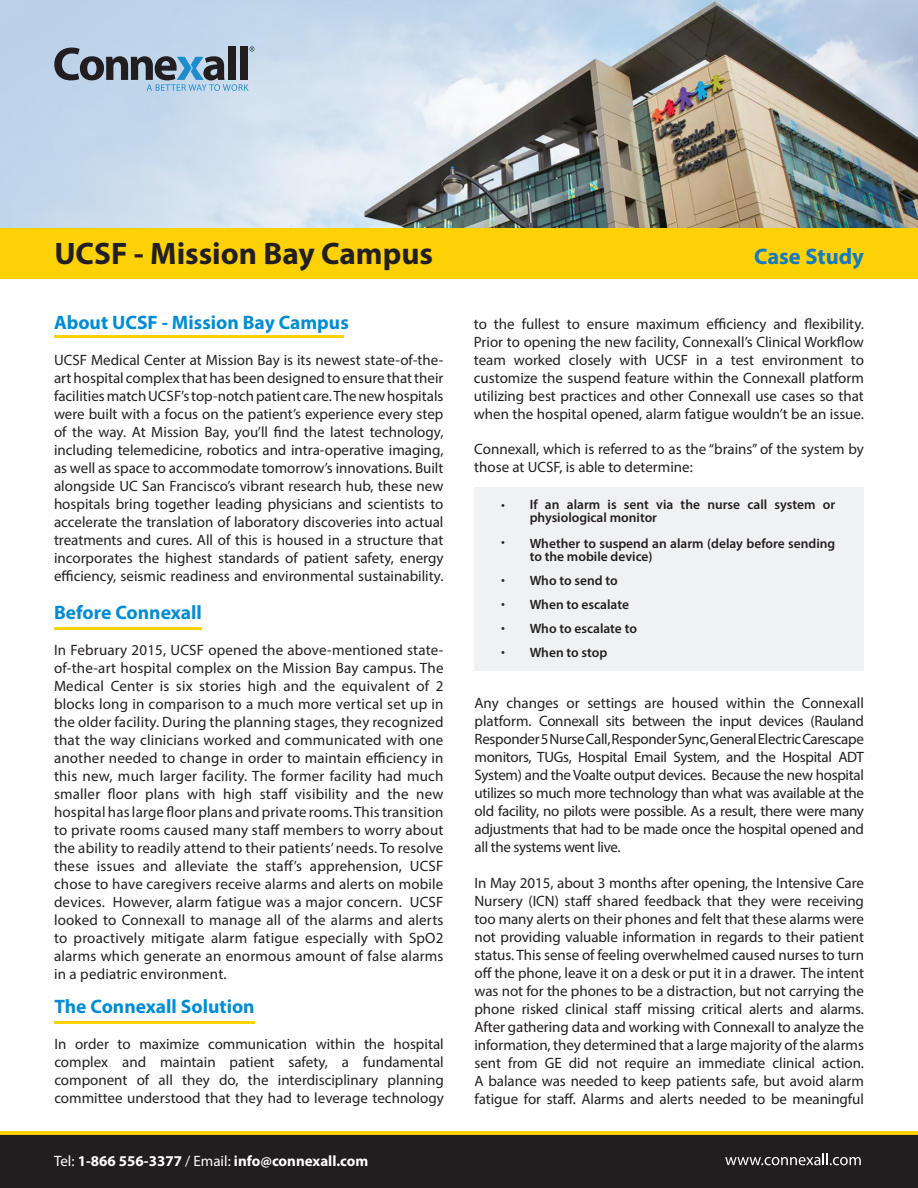
<style>
.page{position:relative;width:918px;height:1188px;background:#fff}
.page>*{position:absolute;margin:0;border:0;box-sizing:border-box;transform-origin:0 0}
.t1{font:700 31.2px "Myriad Pro";color:#231f20}
.t2{font:700 22.5px "Myriad Pro";color:#1779bf}
.t3{font:700 19.5px "Myriad Pro";color:#008cd2}
.t4{font:15px/18px "Myriad Pro";color:#231f20;text-align:justify}
.t5{font:700 15px "Myriad Pro";color:#fff}
.t6{font:600 13.5px/24px "Myriad Pro";color:#231f20}
.t7{font:13.5px/24px "Myriad Pro";color:#231f20;text-align:justify}
.s1{font-weight:400}
</style>
<div class="page">
<img style="left:0;top:0;width:918px;height:228px">
<svg style="left:54px;top:46px;width:200px;height:45px;background:#889aab"></svg>
<div style="left:0;top:1134px;width:918px;height:54px;background:#221d1f"></div>
<svg style="left:725px;top:1153px;width:136px;height:12px"></svg>
<hr style="left:0;top:1131px;width:918px;height:3px;background:#fcd207">
<div style="left:0;top:228px;width:918px;height:51px;background:#fcd207"></div>
<div style="left:475px;top:487px;width:389px;height:184px;background:#f0f1f2"></div>
<hr style="left:54px;top:336px;width:290px;height:2px;background:#fcd207">
<hr style="left:54px;top:628px;width:147px;height:2px;background:#fcd207">
<hr style="left:54px;top:1021px;width:200px;height:3px;background:#fcd207">
<h1 class="t1" style="left:54px;top:233px;width:380px">UCSF - Mission Bay Campus</h1>
<h3 class="t3" style="left:54px;top:309px;width:296px">About UCSF - Mission Bay Campus</h3>
<p class="t4" style="left:54px;top:350px;width:391px">UCSF Medical Center at Mission Bay is its newest state-of-the&shy;art hospital complex that has been designed to ensure that their facilities match UCSF’s top-notch patient care. The new hospitals were built with a focus on the patient’s experience every step of the way. At Mission Bay, you’ll find the latest technology, including telemedicine, robotics and intra-operative imaging, as well as space to accommodate tomorrow’s innovations. Built alongside UC San Francisco’s vibrant research hub, these new hospitals bring together leading physicians and scientists to accelerate the translation of laboratory discoveries into actual treatments and cures. All of this is housed in a structure that incorporates the highest standards of patient safety, energy efficiency, seismic readiness and environmental sustainability.</p>
<h3 class="t3" style="left:54px;top:600px;width:149px">Before Connexall</h3>
<p class="t4" style="left:54px;top:641px;width:391px">In February 2015, UCSF opened the above-mentioned state&shy;of-the-art hospital complex on the Mission Bay campus. The Medical Center is six stories high and the equivalent of 2 blocks long in comparison to a much more vertical set up in the older facility. During the planning stages, they recognized that the way clinicians worked and communicated with one another needed to change in order to maintain efficiency in this new, much larger facility. The former facility had much smaller floor plans with high staff visibility and the new hospital has large floor plans and private rooms. This transition to private rooms caused many staff members to worry about the ability to readily attend to their patients’ needs. To resolve these issues and alleviate the staff’s apprehension, UCSF chose to have caregivers receive alarms and alerts on mobile devices. However, alarm fatigue was a major concern. UCSF looked to Connexall to manage all of the alarms and alerts to proactively mitigate alarm fatigue especially with SpO2 alarms which generate an enormous amount of false alarms in a pediatric environment.</p>
<h3 class="t3" style="left:54px;top:994px;width:202px">The Connexall Solution</h3>
<p class="t4" style="left:54px;top:1035px;width:391px">In order to maximize communication within the hospital complex and maintain patient safety, a fundamental component of all they do, the interdisciplinary planning committee understood that they had to leverage technology</p>
<p class="t5" style="left:54px;top:1151px;width:316px"><span class="s1">Tel:</span> 1-866 556-3377 <span class="s1">/ Email:</span> info@connexall.com</p>
<h2 class="t2" style="left:754px;top:242px;width:111px">Case Study</h2>
<p class="t4" style="left:474px;top:314px;width:392px">to the fullest to ensure maximum efficiency and flexibility.<br>Prior to opening the new facility, Connexall’s Clinical Workflow team worked closely with UCSF in a test environment to customize the suspend feature within the Connexall platform utilizing best practices and other Connexall use cases so that when the hospital opened, alarm fatigue wouldn’t be an issue.</p>
<p class="t4" style="left:474px;top:440px;width:391px">Connexall, which is referred to as the “brains” of the system by those at UCSF, is able to determine:</p>
<p class="t7" style="left:501px;top:492px;width:5px">•</p>
<p class="t7" style="left:501px;top:530px;width:5px">•</p>
<p class="t7" style="left:501px;top:567px;width:5px">• • • •</p>
<p class="t6" style="left:530px;top:497px;width:307px;line-height:13.5px">If an alarm is sent via the nurse call system or physiological monitor</p>
<p class="t6" style="left:530px;top:536px;width:307px;line-height:13.5px">Whether to suspend an alarm (delay before sending to the mobile device)</p>
<p class="t6" style="left:530px;top:569px;width:109px">Who to send to<br>When to escalate<br>Who to escalate to<br>When to stop</p>
<p class="t4" style="left:475px;top:694px;width:391px">Any changes or settings are housed within the Connexall platform. Connexall sits between the input devices (Rauland Responder 5 Nurse Call, Responder Sync, General Electric Carescape monitors, TUGs, Hospital Email System, and the Hospital ADT System) and the Voalte output devices. Because the new hospital utilizes so much more technology than what was available at the old facility, no pilots were possible. As a result, there were many adjustments that had to be made once the hospital opened and all the systems went live.</p>
<p class="t4" style="left:475px;top:874px;width:391px">In May 2015, about 3 months after opening, the Intensive Care Nursery (ICN) staff shared feedback that they were receiving too many alerts on their phones and felt that these alarms were not providing valuable information in regards to their patient status. This sense of feeling overwhelmed caused nurses to turn off the phone, leave it on a desk or put it in a drawer. The intent was not for the phones to be a distraction, but not carrying the phone risked clinical staff missing critical alerts and alarms.<br>After gathering data and working with Connexall to analyze the information, they determined that a large majority of the alarms sent from GE did not require an immediate clinical action.<br>A balance was needed to keep patients safe, but avoid alarm fatigue for staff. Alarms and alerts needed to be meaningful</p>
</div>
